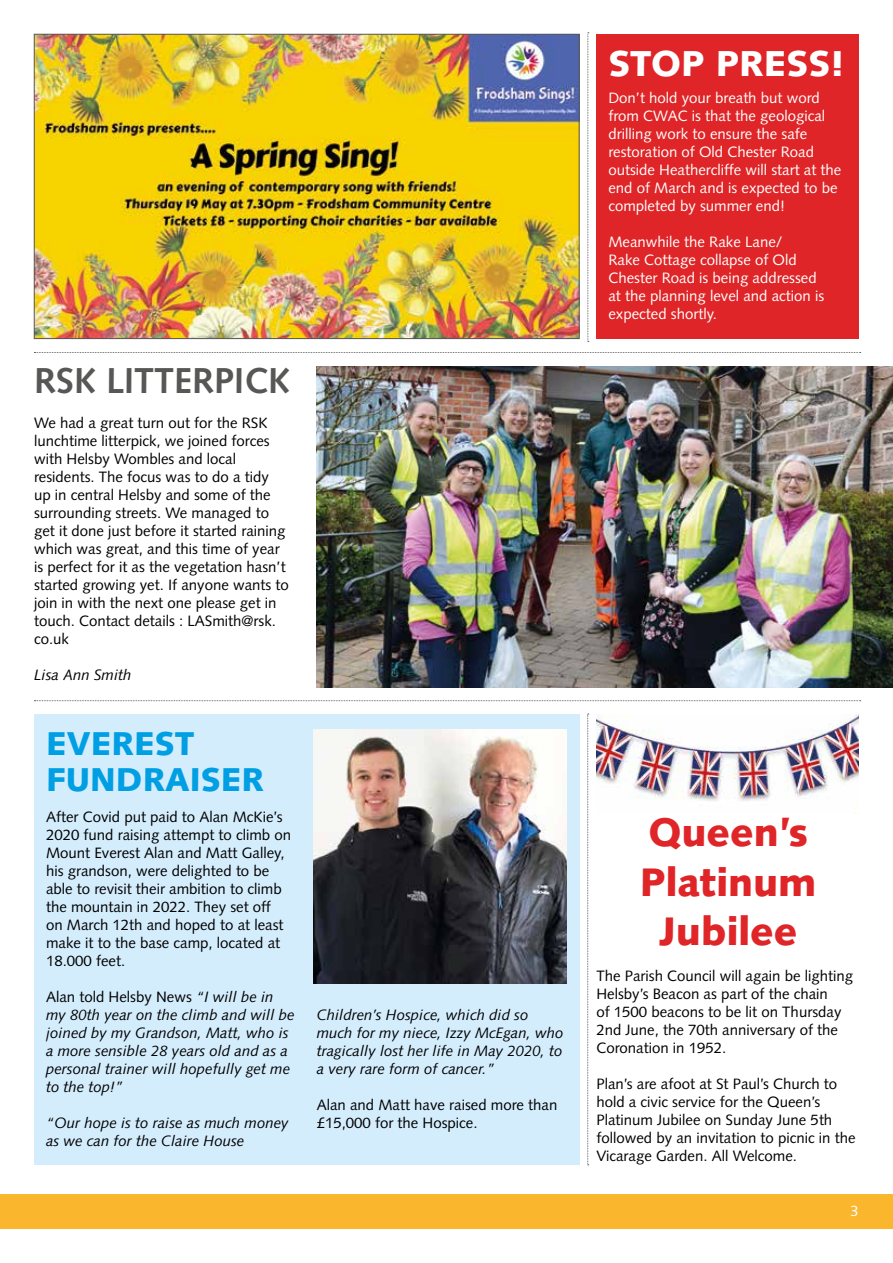
<style>
.page{position:relative;width:893px;height:1263px;background:#fff}
.page>*{position:absolute;margin:0;border:0;box-sizing:border-box;transform-origin:0 0}
.t1{font:900 39.75px/49.5px "Syntax";color:#df2527;text-align:center}
.t2{font:700 36px "Syntax";color:#575756}
.t3{font:900 36px "Syntax";color:#fff}
.t4{font:900 33px/36px "Syntax";color:#009fe3}
.t5{font:15px/18px "Syntax";color:#000}
.t6{font:italic 15px/18px "Syntax";color:#000}
.t7{font:15px/18px "Syntax";color:#fff}
.s1{font-style:normal}
</style>
<div class="page">
<div style="left:0;top:1195px;width:893px;height:34px;background:#fab62d"></div>
<svg style="left:587px;top:714px;width:2px;height:451px"></svg>
<div style="left:34px;top:714px;width:545px;height:451px;background:#d4edfc"></div>
<img style="left:314px;top:730px;width:252px;height:253px">
<img style="left:596px;top:714px;width:263px;height:87px">
<svg style="left:587px;top:32px;width:2px;height:310px"></svg>
<svg style="left:34px;top:352px;width:827px;height:1px"></svg>
<svg style="left:34px;top:700px;width:827px;height:1px"></svg>
<img style="left:36px;top:36px;width:541px;height:301px">
<div style="left:34px;top:34px;width:545px;height:305px;border:1px solid #575756"></div>
<div style="left:596px;top:34px;width:263px;height:305px;background:#df2527"></div>
<img style="left:316px;top:366px;width:577px;height:321px">
<h2 class="t2" style="left:34px;top:360px;width:258px">RSK LITTERPICK</h2>
<p class="t5" style="left:34px;top:414px;width:256px">We had a great turn out for the RSK lunchtime litterpick, we joined forces with Helsby Wombles and local residents. The focus was to do a tidy up in central Helsby and some of the surrounding streets. We managed to get it done just before it started raining which was great, and this time of year is perfect for it as the vegetation hasn’t started growing yet. If anyone wants to join in with the next one please get in touch. Contact details : LASmith@rsk. co.uk</p>
<p class="t6" style="left:34px;top:666px;width:99px">Lisa Ann Smith</p>
<h3 class="t4" style="left:46px;top:725px;width:220px">EVEREST<br>FUNDRAISER</h3>
<p class="t5" style="left:46px;top:807px;width:247px">After Covid put paid to Alan McKie’s<br>2020 fund raising attempt to climb on<br>Mount Everest Alan and Matt Galley, his grandson, were delighted to be able to revisit their ambition to climb the mountain in 2022. They set off on March 12th and hoped to at least make it to the base camp, located at<br>18.000 feet.</p>
<p class="t6" style="left:46px;top:987px;width:250px"><span class="s1">Alan told Helsby News</span> “I will be in my 80th year on the climb and will be joined by my Grandson, Matt, who is a more sensible 28 years old and as a personal trainer will hopefully get me to the top!”</p>
<p class="t6" style="left:46px;top:1113px;width:244px">“Our hope is to raise as much money as we can for the Claire House</p>
<p class="t6" style="left:317px;top:1006px;width:248px">Children’s Hospice, which did so much for my niece, Izzy McEgan, who tragically lost her life in May 2020, to a very rare form of cancer.”</p>
<p class="t5" style="left:317px;top:1096px;width:242px">Alan and Matt have raised more than £15,000 for the Hospice.</p>
<h2 class="t3" style="left:608px;top:42px;width:238px">STOP PRESS!</h2>
<p class="t7" style="left:608px;top:89px;width:234px">Don’t hold your breath but word from CWAC is that the geological drilling work to ensure the safe restoration of Old Chester Road outside Heathercliffe will start at the end of March and is expected to be completed by summer end!</p>
<p class="t7" style="left:608px;top:233px;width:217px">Meanwhile the Rake Lane/<br>Rake Cottage collapse of Old<br>Chester Road is being addressed at the planning level and action is expected shortly.</p>
<h1 class="t1" style="left:640px;top:808px;width:178px">Queen’s<br>Platinum<br>Jubilee</h1>
<p class="t5" style="left:596px;top:967px;width:258px">The Parish Council will again be lighting Helsby’s Beacon as part of the chain<br>of 1500 beacons to be lit on Thursday 2nd June, the 70th anniversary of the Coronation in 1952.</p>
<p class="t5" style="left:596px;top:1075px;width:261px">Plan’s are afoot at St Paul’s Church to hold a civic service for the Queen’s Platinum Jubilee on Sunday June 5th followed by an invitation to picnic in the Vicarage Garden. All Welcome.</p>
<p class="t7" style="left:851px;top:1201px;width:10px">3</p>
</div>
